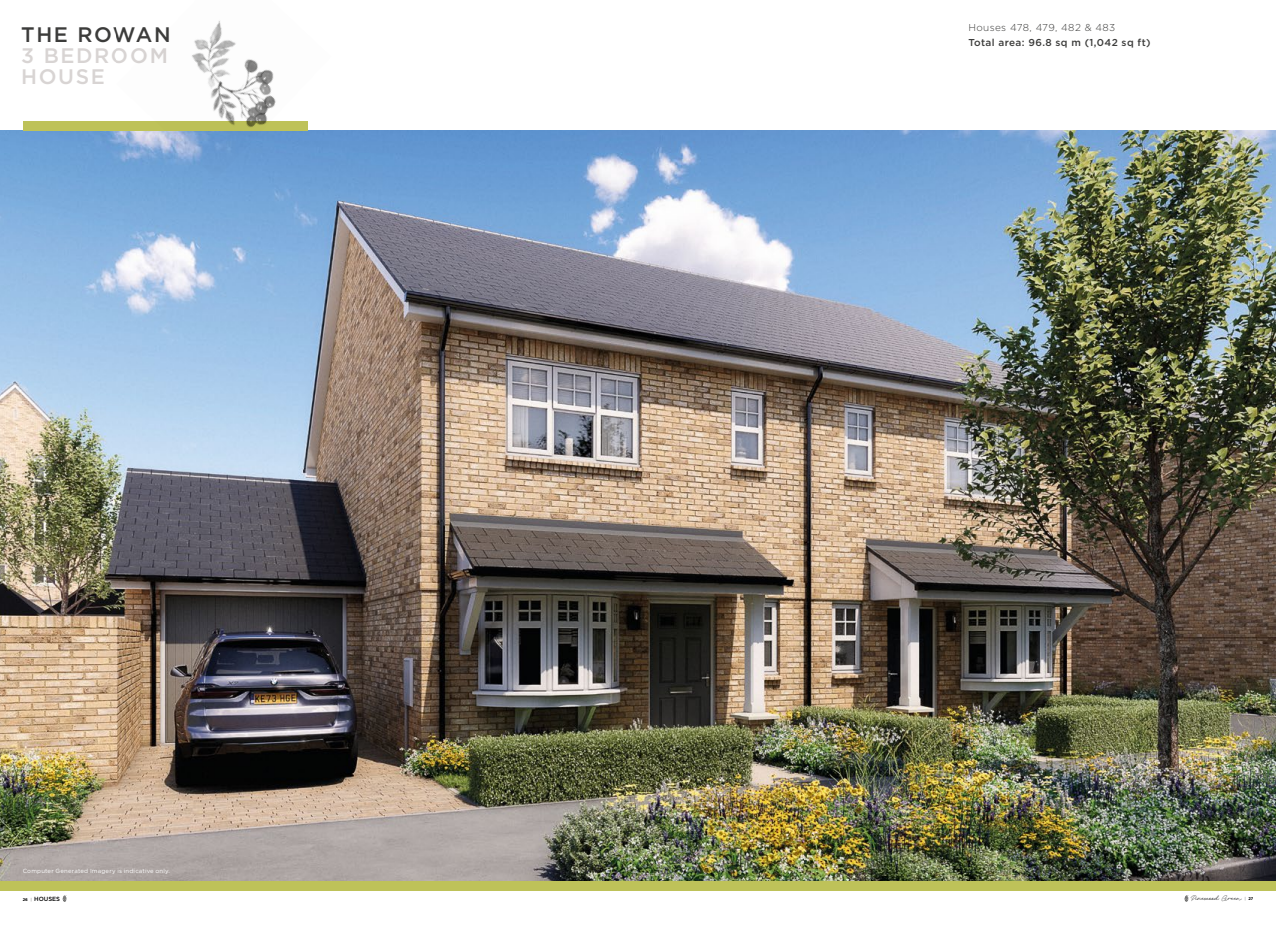
<style>
.page{position:relative;width:1276px;height:936px;background:#fff}
.page>*{position:absolute;margin:0;border:0;box-sizing:border-box;transform-origin:0 0}
.t1{font:500 21px/21px "Gotham";letter-spacing:.075em;color:#d8d4d3}
.t2{font:500 21px "Gotham";letter-spacing:.075em;color:#3c3c3b}
.t3{font:11px "Adventures Unlimited Script";color:#000}
.t4{font:500 10px "Gotham";letter-spacing:.04em;color:#3c3c3b}
.t5{font:300 10px "Gotham";letter-spacing:.04em;color:#3c3c3b}
.t6{font:6px "Gotham";letter-spacing:.025em;color:#fff}
.t7{font:500 6px "Gotham";color:#000}
.t8{font:700 4px "Gotham";color:#000}
.s1{font-weight:700;font-size:4px}
.s2{font-weight:300;font-size:4px}
.s3{font-weight:300}
</style>
<div class="page">
<img style="left:0;top:130px;width:1276px;height:750px">
<div style="left:23px;top:120px;width:285px;height:10px;background:#bec259"></div>
<img style="left:116px;top:21px;width:215px;height:158px">
<div style="left:0;top:880px;width:1276px;height:10px;background:#bec259"></div>
<svg style="left:63px;top:895px;width:4px;height:6px"></svg>
<svg style="left:1184px;top:895px;width:4px;height:6px"></svg>
<h1 class="t2" style="left:21px;top:21px;width:151px">THE ROWAN</h1>
<h1 class="t1" style="left:21px;top:45px;width:148px">3 BEDROOM<br>HOUSE</h1>
<p class="t6" style="left:23px;top:866px;width:149px">Computer Generated Imagery is indicative only.</p>
<h3 class="t5" style="left:968px;top:21px;width:148px">Houses 478, 479, 482 &amp; 483</h3>
<h3 class="t4" style="left:968px;top:36px;width:184px">Total area: 96.8 sq m (1,042 sq ft)</h3>
<p class="t7" style="left:23px;top:895px;width:39px"><span class="s1">26</span> <span class="s2">|</span> HOUSES</p>
<h2 class="t3" style="left:1190px;top:893px;width:53px">Pinewood Green</h2>
<p class="t8" style="left:1244px;top:896px;width:10px"><span class="s3">|</span> 27</p>
</div>
